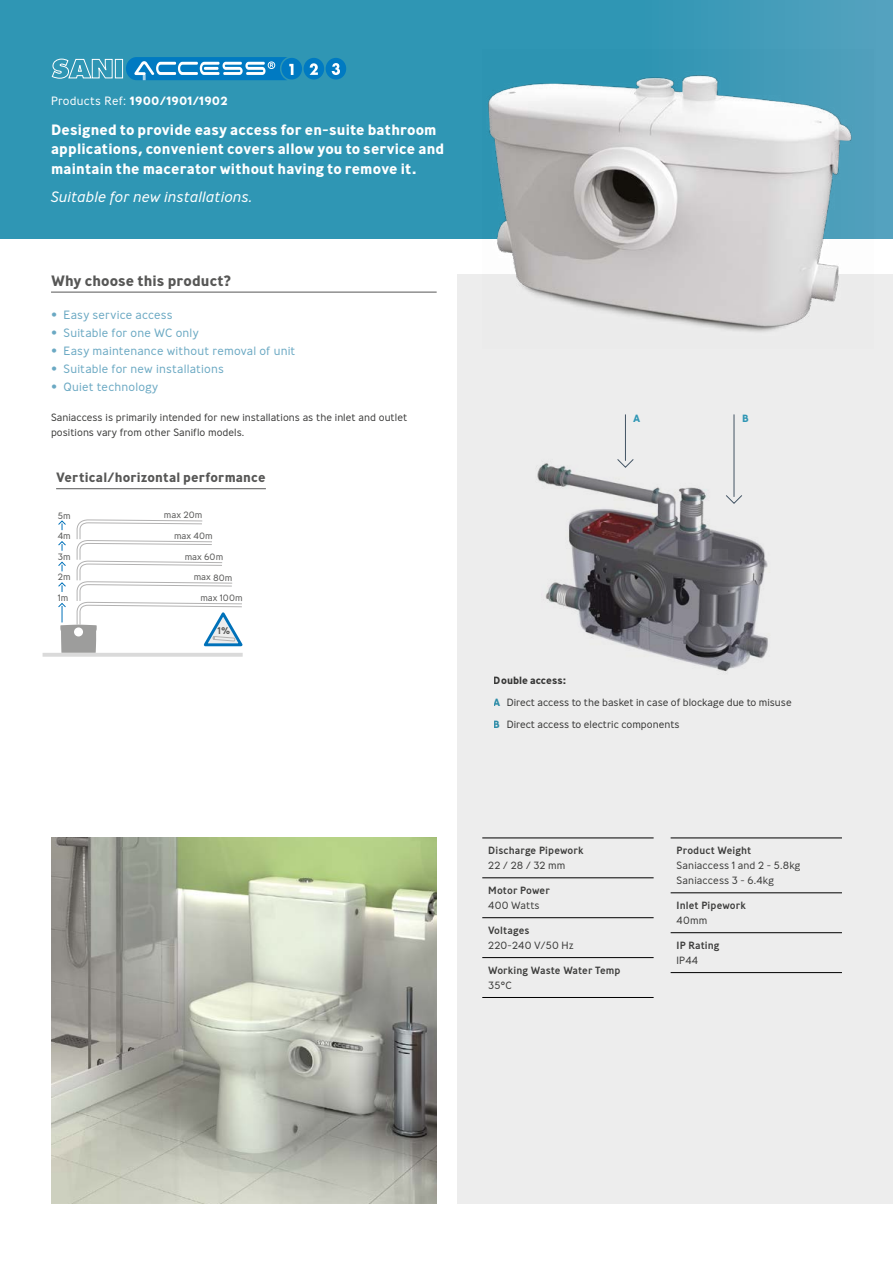
<style>
.page{position:relative;width:893px;height:1263px;background:#fff}
.page>*{position:absolute;margin:0;border:0;box-sizing:border-box;transform-origin:0 0}
.t1{font:700 15px/19.5px "Ministry";letter-spacing:.01em;color:#fff}
.t2{font:italic 300 15px "Ministry";letter-spacing:.01em;color:#fff}
.t3{font:700 15px "Ministry";letter-spacing:.005em;color:#575756}
.t4{font:700 13.5px "Ministry";letter-spacing:.01em;color:#575756}
.t5{font:300 12px "Ministry";letter-spacing:.015em;color:#6ba9c3}
.t6{font:700 12px "Ministry";letter-spacing:.02em;color:#fff}
.t7{font:300 10.5px/15px "Ministry";color:#3c3c3b}
.t8{font:500 10.5px "Ministry";letter-spacing:.01em;color:#3c3c3b}
.t9{font:700 10.5px "Ministry";color:#2f96b4}
.t10{font:500 9.75px "Ministry";color:#575756}
.t11{font:300 9.15px "Ministry";color:#575756}
.s1{font-weight:300}
.s2{font-weight:700}
.s3{font-weight:700;color:#2f96b4}
</style>
<div class="page">
<div style="left:457px;top:274px;width:436px;height:929px;background:#ededed"></div>
<svg style="left:0;top:0;width:893px;height:238px;background:#3196b4"></svg>
<hr style="left:51px;top:292px;width:386px;height:1px;background:#575756">
<hr style="left:56px;top:488px;width:210px;height:1px;background:#575756">
<hr style="left:43px;top:653px;width:200px;height:4px;background:#dadada">
<svg style="left:58px;top:519px;width:185px;height:134px"></svg>
<img style="left:51px;top:838px;width:386px;height:365px">
<img style="left:537px;top:453px;width:231px;height:219px">
<svg style="left:725px;top:495px;width:18px;height:9px"></svg>
<hr style="left:734px;top:414px;width:1px;height:83px;background:#435464">
<svg style="left:617px;top:458px;width:17px;height:10px"></svg>
<hr style="left:625px;top:414px;width:1px;height:47px;background:#435464">
<img style="left:482px;top:49px;width:391px;height:283px">
<hr style="left:482px;top:838px;width:172px;height:1px;background:#000">
<hr style="left:482px;top:877px;width:172px;height:1px;background:#000">
<hr style="left:482px;top:917px;width:172px;height:1px;background:#000">
<hr style="left:482px;top:957px;width:172px;height:1px;background:#000">
<hr style="left:482px;top:997px;width:172px;height:1px;background:#000">
<hr style="left:671px;top:838px;width:171px;height:1px;background:#000">
<hr style="left:671px;top:892px;width:171px;height:1px;background:#000">
<hr style="left:671px;top:932px;width:171px;height:1px;background:#000">
<hr style="left:671px;top:972px;width:171px;height:1px;background:#000">
<svg style="left:51px;top:58px;width:62px;height:21px"></svg>
<div style="left:115px;top:59px;width:8px;height:19px;border:1px solid #fff"></div>
<div style="left:281px;top:58px;width:21px;height:22px;background:#007ac2;border-radius:50%"></div>
<svg style="left:126px;top:57px;width:167px;height:23px"></svg>
<div style="left:304px;top:58px;width:20px;height:22px;background:#007ac2;border-radius:50%"></div>
<svg style="left:310px;top:63px;width:8px;height:12px"></svg>
<div style="left:326px;top:58px;width:20px;height:22px;background:#007ac2;border-radius:50%"></div>
<svg style="left:332px;top:63px;width:8px;height:12px"></svg>
<p class="t6" style="left:51px;top:93px;width:178px"><span class="s1">Products Ref:</span> 1900/1901/1902</p>
<h1 class="t1" style="left:51px;top:119px;width:395px">Designed to provide easy access for en-suite bathroom applications, convenient covers allow you to service and maintain the macerator without having to remove it.</h1>
<h1 class="t2" style="left:51px;top:187px;width:203px">Suitable for new installations.</h1>
<h1 class="t3" style="left:51px;top:271px;width:181px">Why choose this product?</h1>
<p class="t5" style="left:51px;top:307px;width:123px">• Easy service access</p>
<p class="t5" style="left:51px;top:325px;width:149px">• Suitable for one WC only</p>
<p class="t5" style="left:51px;top:343px;width:246px">• Easy maintenance without removal of unit</p>
<p class="t5" style="left:51px;top:361px;width:174px">• Suitable for new installations</p>
<p class="t5" style="left:51px;top:379px;width:109px">• Quiet technology</p>
<p class="t7" style="left:51px;top:409px;width:358px">Saniaccess is primarily intended for new installations as the inlet and outlet positions vary from other Saniflo models.</p>
<p class="t4" style="left:56px;top:469px;width:211px">Vertical/horizontal performance</p>
<p class="t11" style="left:58px;top:510px;width:14px">5m</p>
<p class="t11" style="left:164px;top:509px;width:40px;rotate:1deg">max 20m</p>
<p class="t11" style="left:58px;top:530px;width:15px">4m</p>
<p class="t11" style="left:174px;top:530px;width:40px;rotate:1deg">max 40m</p>
<p class="t11" style="left:58px;top:551px;width:14px">3m</p>
<p class="t11" style="left:185px;top:551px;width:40px;rotate:1deg">max 60m</p>
<p class="t11" style="left:58px;top:571px;width:14px">2m</p>
<p class="t11" style="left:194px;top:571px;width:40px;rotate:1deg">max 80m</p>
<p class="t11" style="left:58px;top:592px;width:12px">1m</p>
<p class="t11" style="left:201px;top:592px;width:44px;rotate:1deg">max 100m</p>
<p class="t10" style="left:218px;top:624px;width:14px">1%</p>
<p class="t9" style="left:633px;top:412px;width:9px">A</p>
<p class="t9" style="left:742px;top:412px;width:8px">B</p>
<p class="t7" style="left:494px;top:669px;width:299px;line-height:22px"><span class="s2">Double access:<br></span><span class="s3">A</span> Direct access to the basket in case of blockage due to misuse<br><span class="s3">B</span> Direct access to electric components</p>
<p class="t8" style="left:488px;top:844px;width:97px">Discharge Pipework</p>
<p class="t7" style="left:488px;top:858px;width:78px">22 / 28 / 32 mm</p>
<p class="t8" style="left:488px;top:884px;width:63px">Motor Power</p>
<p class="t7" style="left:488px;top:898px;width:53px">400 Watts</p>
<p class="t8" style="left:488px;top:924px;width:43px">Voltages</p>
<p class="t7" style="left:488px;top:938px;width:87px">220-240 V/50 Hz</p>
<p class="t8" style="left:488px;top:963px;width:134px">Working Waste Water Temp</p>
<p class="t7" style="left:488px;top:978px;width:25px">35°C</p>
<p class="t8" style="left:677px;top:844px;width:76px">Product Weight</p>
<p class="t7" style="left:677px;top:858px;width:125px">Saniaccess and 2 - 5.8kg<br>Saniaccess 3 - 6.4kg</p>
<p class="t8" style="left:677px;top:899px;width:71px">Inlet Pipework</p>
<p class="t7" style="left:677px;top:913px;width:32px">40mm</p>
<p class="t8" style="left:677px;top:939px;width:45px">IP Rating</p>
<p class="t7" style="left:677px;top:953px;width:23px">IP44</p>
</div>
